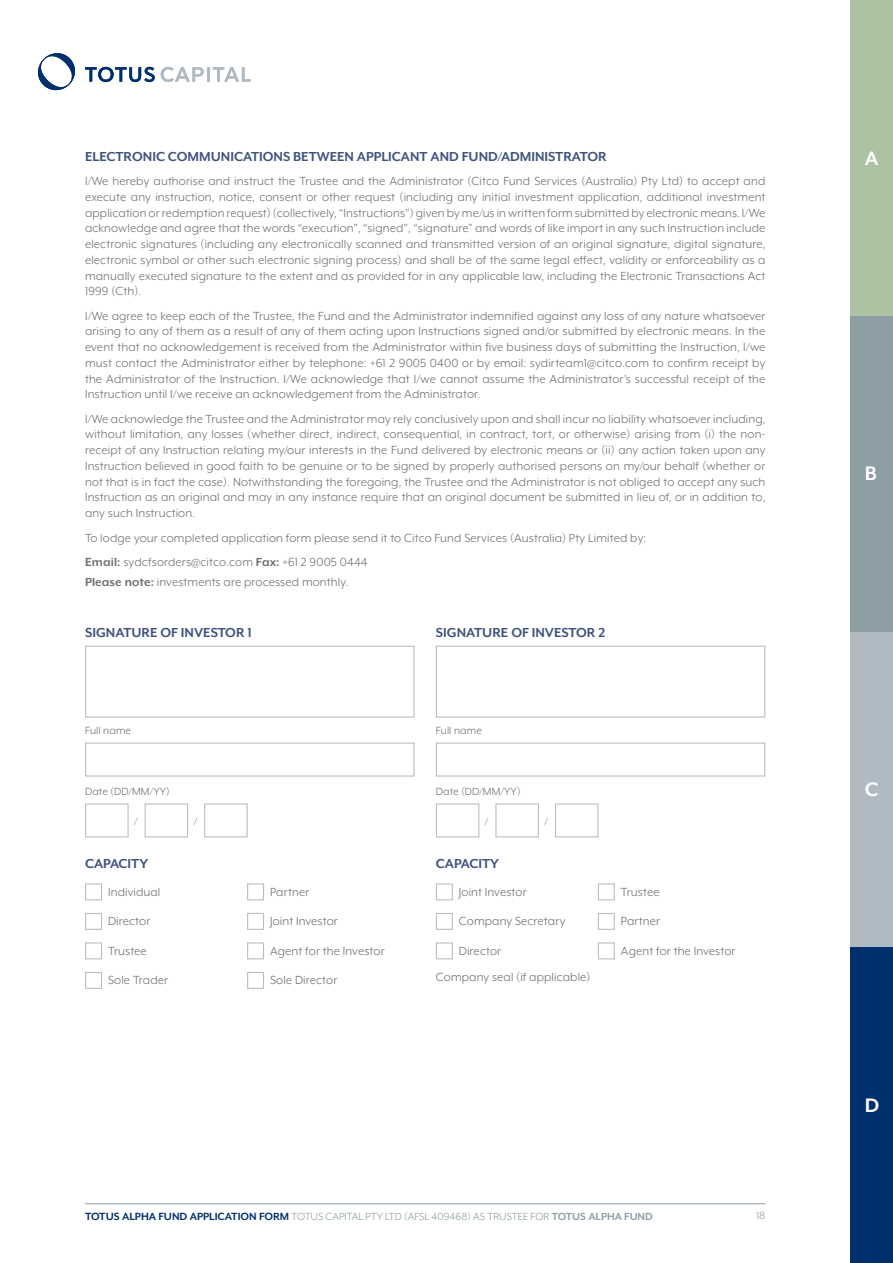
<style>
.page{position:relative;width:893px;height:1263px;background:#fff}
.page>*{position:absolute;margin:0;border:0;box-sizing:border-box;transform-origin:0 0}
.t1{font:700 22.5px "Mr Eaves XL Mod OT";color:#fff}
.t2{font:700 15px "Mr Eaves XL Mod OT";color:#3e537d}
.t3{font:13.5px/15.8px "Mr Eaves XL Mod OT";letter-spacing:.01em;color:#6d6e71;text-align:justify}
.t4{font:12px "Mr Eaves XL Mod OT";letter-spacing:.01em;color:#6d6e71}
.t5{font:12px "Mr Eaves XL Mod OT";color:#8d9fa5}
.t6{font:11.85px "Mr Eaves XL Mod OT";color:#8d9fa5}
.s1{font-weight:700}
.s2{font-weight:700;font-size:12px;color:#002f6e}
</style>
<div class="page">
<hr style="left:85px;top:1203px;width:680px;height:1px;background:#8d9fa5">
<div style="left:850px;top:947px;width:43px;height:316px;background:#002f6e"></div>
<div style="left:850px;top:631px;width:43px;height:316px;background:#afbac2"></div>
<div style="left:850px;top:316px;width:43px;height:315px;background:#8d9fa5"></div>
<div style="left:850px;top:0;width:43px;height:316px;background:#adc2a2"></div>
<div style="left:85px;top:742px;width:330px;height:34px;border:1px solid #bcbec0"></div>
<div style="left:436px;top:742px;width:329px;height:34px;border:1px solid #bcbec0"></div>
<div style="left:85px;top:646px;width:330px;height:72px;border:1px solid #bcbec0"></div>
<div style="left:436px;top:646px;width:329px;height:72px;border:1px solid #bcbec0"></div>
<div style="left:85px;top:803px;width:44px;height:34px;border:1px solid #bcbec0"></div>
<div style="left:436px;top:803px;width:43px;height:34px;border:1px solid #bcbec0"></div>
<div style="left:145px;top:803px;width:43px;height:34px;border:1px solid #bcbec0"></div>
<div style="left:495px;top:803px;width:44px;height:34px;border:1px solid #bcbec0"></div>
<div style="left:204px;top:803px;width:44px;height:34px;border:1px solid #bcbec0"></div>
<div style="left:555px;top:803px;width:43px;height:34px;border:1px solid #bcbec0"></div>
<div style="left:85px;top:883px;width:17px;height:17px;border:1px solid #bcbec0"></div>
<div style="left:247px;top:883px;width:17px;height:17px;border:1px solid #bcbec0"></div>
<div style="left:85px;top:913px;width:17px;height:17px;border:1px solid #bcbec0"></div>
<div style="left:247px;top:913px;width:17px;height:17px;border:1px solid #bcbec0"></div>
<div style="left:85px;top:942px;width:17px;height:17px;border:1px solid #bcbec0"></div>
<div style="left:247px;top:942px;width:17px;height:17px;border:1px solid #bcbec0"></div>
<div style="left:85px;top:972px;width:17px;height:17px;border:1px solid #bcbec0"></div>
<div style="left:247px;top:972px;width:17px;height:17px;border:1px solid #bcbec0"></div>
<div style="left:436px;top:883px;width:17px;height:17px;border:1px solid #bcbec0"></div>
<div style="left:598px;top:883px;width:17px;height:17px;border:1px solid #bcbec0"></div>
<div style="left:436px;top:913px;width:17px;height:17px;border:1px solid #bcbec0"></div>
<div style="left:598px;top:913px;width:17px;height:17px;border:1px solid #bcbec0"></div>
<div style="left:436px;top:942px;width:17px;height:17px;border:1px solid #bcbec0"></div>
<div style="left:598px;top:942px;width:17px;height:17px;border:1px solid #bcbec0"></div>
<svg style="left:38px;top:53px;width:37px;height:37px"></svg>
<svg style="left:85px;top:67px;width:70px;height:15px"></svg>
<svg style="left:161px;top:67px;width:43px;height:15px"></svg>
<hr style="left:207px;top:67px;width:3px;height:15px;background:#afbac2">
<svg style="left:213px;top:67px;width:38px;height:15px"></svg>
<p class="t2" style="left:85px;top:149px;width:523px">ELECTRONIC COMMUNICATIONS BETWEEN APPLICANT AND FUND/ADMINISTRATOR</p>
<p class="t3" style="left:85px;top:173px;width:682px">I/We hereby authorise and instruct the Trustee and the Administrator (Citco Fund Services (Australia) Pty Ltd) to accept and execute any instruction, notice, consent or other request (including any initial investment application, additional investment application or redemption request) (collectively, “Instructions”) given by me/us in written form submitted by electronic means. I/We acknowledge and agree that the words “execution”, “signed”, “signature” and words of like import in any such Instruction include electronic signatures (including any electronically scanned and transmitted version of an original signature, digital signature, electronic symbol or other such electronic signing process) and shall be of the same legal effect, validity or enforceability as a manually executed signature to the extent and as provided for in any applicable law, including the Electronic Transactions Act 1999 (Cth).</p>
<p class="t3" style="left:85px;top:308px;width:682px">I/We agree to keep each of the Trustee, the Fund and the Administrator indemnified against any loss of any nature whatsoever arising to any of them as a result of any of them acting upon Instructions signed and/or submitted by electronic means. In the event that no acknowledgement is received from the Administrator within five business days of submitting the Instruction, I/we must contact the Administrator either by telephone: +61 2 9005 0400 or by email: sydirteam1@citco.com to confi rm receipt by the Administrator of the Instruction. I/We acknowledge that I/we cannot assume the Administrator’s successful receipt of the Instruction until I/we receive an acknowledgement from the Administrator.</p>
<p class="t3" style="left:85px;top:411px;width:682px">I/We acknowledge the Trustee and the Administrator may rely conclusively upon and shall incur no liability whatsoever including, without limitation, any losses (whether direct, indirect, consequential, in contract, tort, or otherwise) arising from (i) the non&shy;receipt of any Instruction relating my/our interests in the Fund delivered by electronic means or (ii) any action taken upon any Instruction believed in good faith to be genuine or to be signed by properly authorised persons on my/our behalf (whether or not that is in fact the case). Notwithstanding the foregoing, the Trustee and the Administrator is not obliged to accept any such Instruction as an original and may in any instance require that an original document be submitted in lieu of, or in addition to, any such Instruction.</p>
<p class="t3" style="left:85px;top:525px;width:563px;line-height:24.3px">To lodge your completed application form please send it to Citco Fund Services (Australia) Pty Limited by:<br><span class="s1">Email:</span> sydcfsorders@citco.com <span class="s1">Fax:</span> +61 2 9005 0444</p>
<p class="t3" style="left:85px;top:574px;width:265px"><span class="s1">Please note:</span> investments are processed monthly.</p>
<p class="t2" style="left:85px;top:625px;width:168px">SIGNATURE OF INVESTOR 1</p>
<p class="t2" style="left:436px;top:625px;width:171px">SIGNATURE OF INVESTOR 2</p>
<p class="t4" style="left:85px;top:724px;width:48px">Full name</p>
<p class="t4" style="left:436px;top:724px;width:48px">Full name</p>
<p class="t4" style="left:85px;top:785px;width:86px">Date (DD/MM/YY)</p>
<p class="t4" style="left:436px;top:785px;width:86px">Date (DD/MM/YY)</p>
<p class="t4" style="left:134px;top:815px;width:5px">/</p>
<p class="t4" style="left:194px;top:815px;width:5px">/</p>
<p class="t4" style="left:485px;top:815px;width:5px">/</p>
<p class="t4" style="left:545px;top:815px;width:5px">/</p>
<p class="t2" style="left:85px;top:856px;width:65px">CAPACITY</p>
<p class="t2" style="left:436px;top:856px;width:65px">CAPACITY</p>
<p class="t3" style="left:108px;top:884px;width:54px">Individual</p>
<p class="t3" style="left:270px;top:884px;width:41px">Partner</p>
<p class="t3" style="left:108px;top:913px;width:44px">Director</p>
<p class="t3" style="left:270px;top:913px;width:69px">Joint Investor</p>
<p class="t3" style="left:108px;top:943px;width:40px">Trustee</p>
<p class="t3" style="left:270px;top:943px;width:116px">Agent for the Investor</p>
<p class="t3" style="left:108px;top:972px;width:62px">Sole Trader</p>
<p class="t3" style="left:270px;top:972px;width:69px">Sole Director</p>
<p class="t3" style="left:459px;top:884px;width:69px">Joint Investor</p>
<p class="t3" style="left:621px;top:884px;width:40px">Trustee</p>
<p class="t3" style="left:459px;top:913px;width:108px">Company Secretary</p>
<p class="t3" style="left:621px;top:913px;width:41px">Partner</p>
<p class="t3" style="left:459px;top:943px;width:44px">Director</p>
<p class="t3" style="left:621px;top:943px;width:116px">Agent for the Investor</p>
<p class="t3" style="left:436px;top:969px;width:156px">Company seal (if applicable)</p>
<p class="t6" style="left:85px;top:1210px;width:569px"><span class="s2">TOTUS ALPHA FUND APPLICATION FORM</span> TOTUS CAPITAL PTY LTD (AFSL 409468) AS TRUSTEE FOR <span class="s1">TOTUS ALPHA FUND</span></p>
<p class="t5" style="left:756px;top:1209px;width:11px">18</p>
<h1 class="t1" style="left:865px;top:147px;width:15px">A</h1>
<h1 class="t1" style="left:865px;top:462px;width:13px">B</h1>
<h1 class="t1" style="left:865px;top:778px;width:15px">C</h1>
<h1 class="t1" style="left:865px;top:1094px;width:16px">D</h1>
</div>
